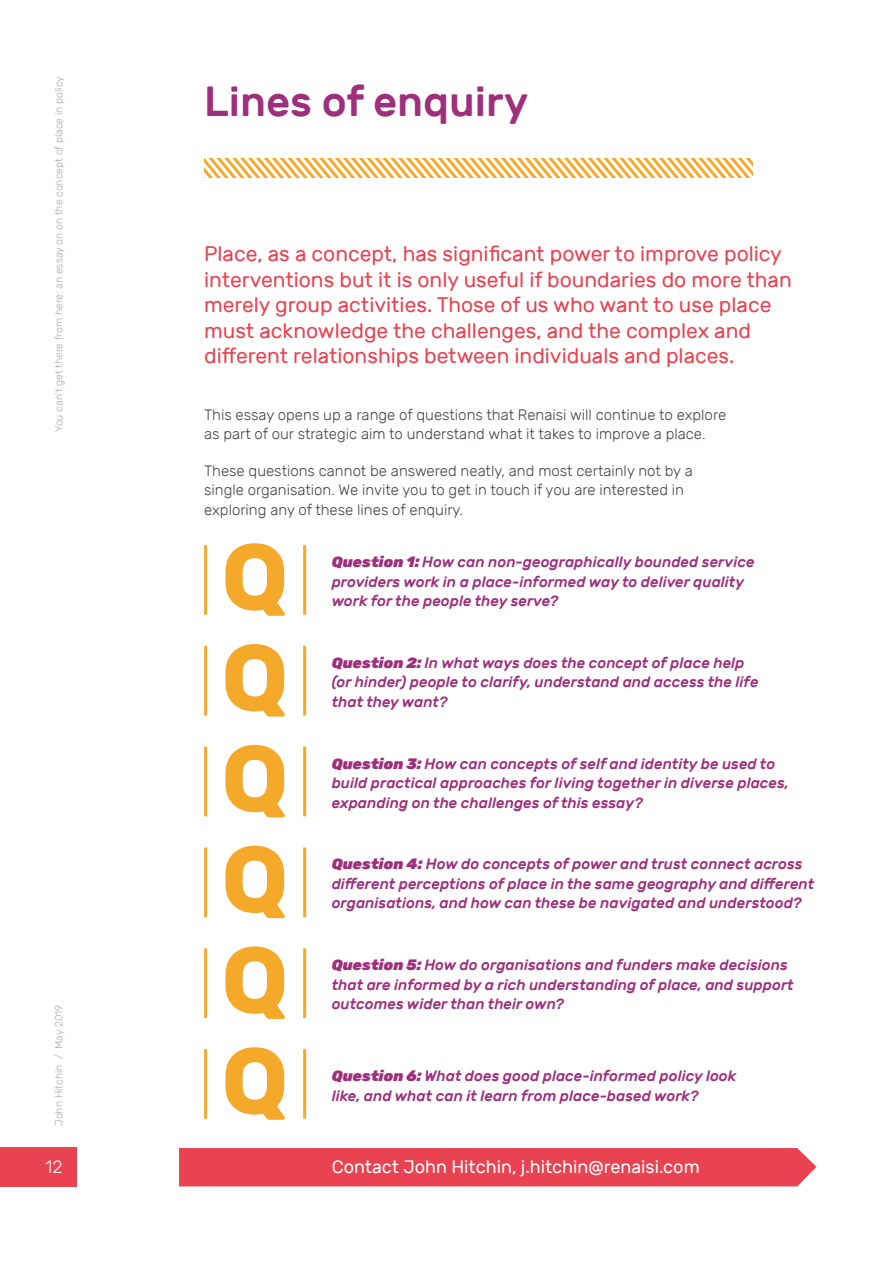
<style>
.page{position:relative;width:893px;height:1263px;background:#fff}
.page>*{position:absolute;margin:0;border:0;box-sizing:border-box;transform-origin:0 0}
.t1{font:500 42px "Rubik";color:#9e2f7c}
.t2{font:21px/25.5px "Rubik";color:#e94250}
.t3{font:18px "Rubik";color:#fff}
.t4{font:300 18px "Rubik";color:#fff}
.t5{font:italic 500 15px/19.5px "Rubik";color:#9e2f7c}
.t6{font:300 15px/19.5px "Rubik";color:#474442}
.t7{font:300 10.5px "Rubik";color:#afaca8}
.s1{font-weight:900}
</style>
<div class="page">
<svg style="left:204px;top:158px;width:549px;height:20px"></svg>
<svg style="left:225px;top:946px;width:60px;height:73px"></svg>
<hr style="left:303px;top:948px;width:3px;height:70px;background:#f5a92b">
<hr style="left:204px;top:948px;width:3px;height:70px;background:#f5a92b">
<svg style="left:225px;top:1047px;width:60px;height:73px"></svg>
<hr style="left:303px;top:1049px;width:3px;height:70px;background:#f5a92b">
<hr style="left:204px;top:1049px;width:3px;height:70px;background:#f5a92b">
<div style="left:179px;top:1148px;width:637px;height:38px;background:#e94250"></div>
<svg style="left:225px;top:846px;width:60px;height:72px"></svg>
<hr style="left:303px;top:847px;width:3px;height:70px;background:#f5a92b">
<hr style="left:204px;top:847px;width:3px;height:70px;background:#f5a92b">
<svg style="left:225px;top:745px;width:60px;height:72px"></svg>
<hr style="left:303px;top:747px;width:3px;height:69px;background:#f5a92b">
<hr style="left:204px;top:747px;width:3px;height:69px;background:#f5a92b">
<svg style="left:225px;top:644px;width:60px;height:72px"></svg>
<hr style="left:303px;top:646px;width:3px;height:69px;background:#f5a92b">
<hr style="left:204px;top:646px;width:3px;height:69px;background:#f5a92b">
<svg style="left:225px;top:543px;width:60px;height:73px"></svg>
<hr style="left:303px;top:545px;width:3px;height:70px;background:#f5a92b">
<hr style="left:204px;top:545px;width:3px;height:70px;background:#f5a92b">
<div style="left:0;top:1147px;width:77px;height:39px;background:#e94250"></div>
<p class="t7" style="left:53px;top:432px;width:357px;rotate:-90deg">You can’t get there from here: an essay on on the concept of place in policy</p>
<p class="t7" style="left:53px;top:1126px;width:123px;rotate:-90deg">John Hitchin / May 2019</p>
<p class="t4" style="left:45px;top:1157px;width:19px">12</p>
<h1 class="t1" style="left:204px;top:78px;width:326px">Lines of enquiry</h1>
<p class="t2" style="left:204px;top:242px;width:589px">Place, as a concept, has significant power to improve policy interventions but it is only useful if boundaries do more than merely group activities. Those of us who want to use place must acknowledge the challenges, and the complex and different relationships between individuals and places.</p>
<p class="t6" style="left:204px;top:405px;width:524px">This essay opens up a range of questions that Renaisi will continue to explore as part of our strategic aim to understand what it takes to improve a place.</p>
<p class="t6" style="left:204px;top:461px;width:490px">These questions cannot be answered neatly, and most certainly not by a single organisation. We invite you to get in touch if you are interested in exploring any of these lines of enquiry.</p>
<p class="t5" style="left:332px;top:552px;width:424px"><span class="s1">Question 1:</span> How can non-geographically bounded service providers work in a place-informed way to deliver quality work for the people they serve?</p>
<p class="t5" style="left:332px;top:653px;width:428px"><span class="s1">Question 2:</span> In what ways does the concept of place help (or hinder) people to clarify, understand and access the life that they want?</p>
<p class="t5" style="left:332px;top:754px;width:459px"><span class="s1">Question 3:</span> How can concepts of self and identity be used to build practical approaches for living together in diverse places, expanding on the challenges of this essay?</p>
<p class="t5" style="left:332px;top:855px;width:484px"><span class="s1">Question 4:</span> How do concepts of power and trust connect across different perceptions of place in the same geography and different organisations, and how can these be navigated and understood?</p>
<p class="t5" style="left:332px;top:955px;width:464px"><span class="s1">Question 5:</span> How do organisations and funders make decisions that are informed by a rich understanding of place, and support outcomes wider than their own?</p>
<p class="t5" style="left:332px;top:1066px;width:406px"><span class="s1">Question 6:</span> What does good place-informed policy look like, and what can it learn from place-based work?</p>
<p class="t3" style="left:332px;top:1156px;width:370px">Contact John Hitchin, j.hitchin@renaisi.com</p>
</div>
